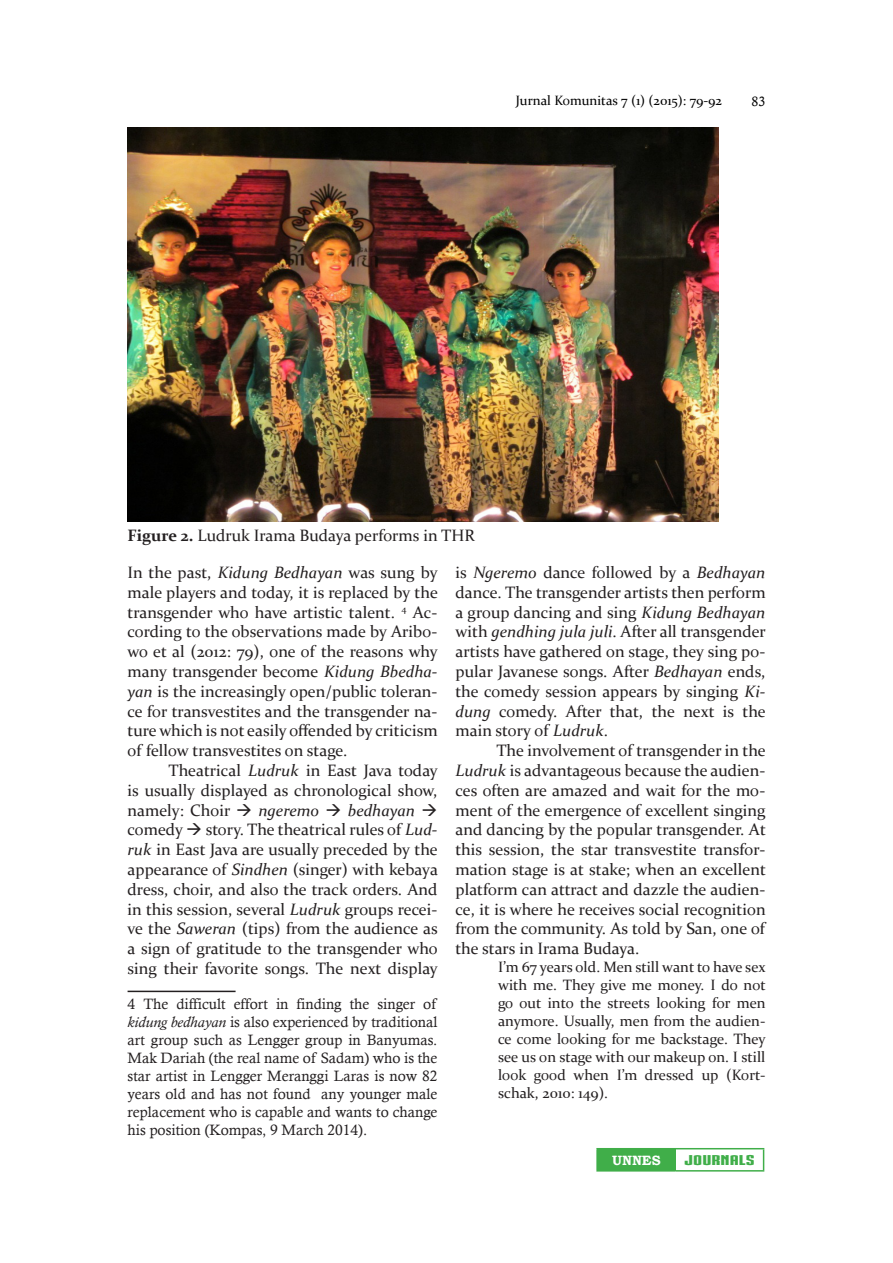
<style>
.page{position:relative;width:893px;height:1263px;background:#fff}
.page>*{position:absolute;margin:0;border:0;box-sizing:border-box;transform-origin:0 0}
.t1{font:16.5px/19.8px "Constantia";color:#231f20;text-align:justify}
.t2{font:15px/18px "Calisto";color:#231f20;text-align:justify}
.t3{font:15px/18px "Constantia";color:#231f20;text-align:justify}
.t4{font:13.5px "Constantia";color:#000}
.t5{font:13.5px "IRONMANOFWAR002 NCV";color:#40ae49;scale:1.53 1}
.t6{font:700 13.5px "Bookman Old Style";color:#fff}
.t7{font:13.5px "Calisto";color:#000}
.s1{font-weight:700}
.s2{font-style:italic}
</style>
<div class="page">
<div style="left:597px;top:1149px;width:78px;height:22px;background:#40ae49"></div>
<hr style="left:596px;top:1148px;width:79px;height:1px;background:#40ae49">
<hr style="left:596px;top:1149px;width:2px;height:21px;background:#40ae49">
<hr style="left:675px;top:1148px;width:89px;height:1px;background:#40ae49">
<svg style="left:763px;top:1149px;width:1px;height:21px"></svg>
<hr style="left:596px;top:1170px;width:79px;height:1px;background:#40ae49">
<hr style="left:675px;top:1170px;width:89px;height:1px;background:#40ae49">
<hr style="left:128px;top:991px;width:108px;height:1px;background:#231f20">
<img style="left:128px;top:128px;width:590px;height:394px">
<p class="t4" style="left:516px;top:94px;width:208px">Jurnal Komunitas 7 (1) (2015): 79-92</p>
<p class="t7" style="left:752px;top:96px;width:15px">83</p>
<p class="t1" style="left:128px;top:527px;width:349px"><span class="s1">Figure 2.</span> Ludruk Irama Budaya performs in THR</p>
<p class="t1" style="left:128px;top:564px;width:312px">In the past, <span class="s2">Kidung Bedhayan</span> was sung by male players and today, it is replaced by the transgender who have artistic talent. <sup>4</sup> Ac&shy;cording to the observations made by Aribo&shy;wo et al (2012: 79), one of the reasons why many transgender become <span class="s2">Kidung Bbedha&shy;yan</span> is the increasingly open/public toleran&shy;ce for transvestites and the transgender na&shy;ture which is not easily offended by criticism of fellow transvestites on stage.</p>
<p class="t1" style="left:128px;top:762px;width:312px;text-indent:41px">Theatrical <span class="s2">Ludruk</span> in East Java today is usually displayed as chronological show, namely: Choir → <span class="s2">ngeremo</span> → <span class="s2">bedhayan</span> → comedy → story. The theatrical rules of <span class="s2">Lud&shy;ruk</span> in East Java are usually preceded by the appearance of <span class="s2">Sindhen</span> (singer) with kebaya dress, choir, and also the track orders. And in this session, several <span class="s2">Ludruk</span> groups recei&shy;ve the <span class="s2">Saweran</span> (tips) from the audience as a sign of gratitude to the transgender who sing their favorite songs. The next display</p>
<p class="t2" style="left:128px;top:997px;width:311px">4 The difficult effort in finding the singer of <span class="s2">kidung bedhayan</span> is also experienced by traditional art group such as Lengger group in Banyumas.<br>Mak Dariah (the real name of Sadam) who is the star artist in Lengger Meranggi Laras is now 82 years old and has not found any younger male replacement who is capable and wants to change his position (Kompas, 9 March 2014).</p>
<p class="t1" style="left:455px;top:564px;width:312px">is <span class="s2">Ngeremo</span> dance followed by a <span class="s2">Bedhayan </span>dance. The transgender artists then perform a group dancing and sing <span class="s2">Kidung Bedhayan </span>with <span class="s2">gendhing jula juli</span>. After all transgender artists have gathered on stage, they sing po&shy;pular Javanese songs. After <span class="s2">Bedhayan</span> ends, the comedy session appears by singing <span class="s2">Ki&shy;dung</span> comedy. After that, the next is the main story of <span class="s2">Ludruk</span>.</p>
<p class="t1" style="left:455px;top:742px;width:312px;text-indent:41px">The involvement of transgender in the <span class="s2">Ludruk</span> is advantageous because the audien&shy;ces often are amazed and wait for the mo&shy;ment of the emergence of excellent singing and dancing by the popular transgender. At this session, the star transvestite transfor&shy;mation stage is at stake; when an excellent platform can attract and dazzle the audien&shy;ce, it is where he receives social recognition from the community. As told by San, one of the stars in Irama Budaya.</p>
<p class="t3" style="left:498px;top:959px;width:269px">I’m 67 years old. Men still want to have sex with me. They give me money. I do not go out into the streets looking for men anymore. Usually, men from the audien&shy;ce come looking for me backstage. They see us on stage with our makeup on. I still look good when I’m dressed up (Kort&shy;schak, 2010: 149).</p>
<p class="t6" style="left:612px;top:1152px;width:50px">UNNES</p>
<p class="t5" style="left:684px;top:1152px;width:48px">JOURNALS</p>
</div>
